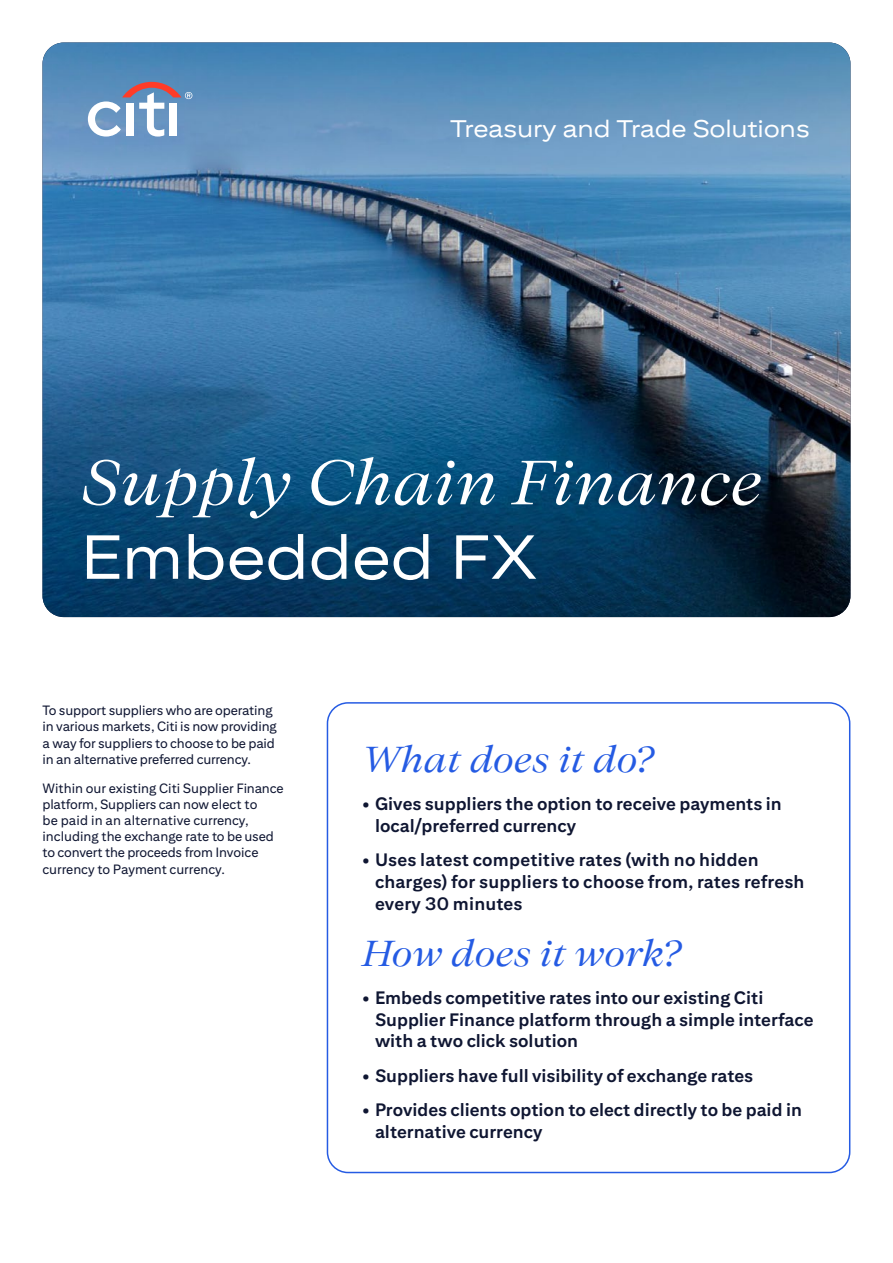
<style>
.page{position:relative;width:893px;height:1263px;background:#fff}
.page>*{position:absolute;margin:0;border:0;box-sizing:border-box;transform-origin:0 0}
.t1{font:italic 62.1px "Citi Serif Display";letter-spacing:-.005em;color:#fff}
.t2{font:62.1px "Citi Sans Display";letter-spacing:-.005em;color:#fff}
.t3{font:italic 36px "Citi Serif Display";letter-spacing:-.01em;color:#255be3}
.t4{font:24px "Citi Sans Display";letter-spacing:-.01em;color:#fff}
.t5{font:700 18px/21.6px "Citi Sans Text";color:#0f1632}
.t6{font:13.5px/16.2px "Citi Sans Text";letter-spacing:-.01em;color:#0f1632}
</style>
<div class="page">
<img style="left:43px;top:43px;width:807px;height:574px">
<div style="left:327px;top:702px;width:523px;height:471px;border:2px solid #255be3;border-radius:21px"></div>
<svg style="left:88px;top:82px;width:104px;height:55px"></svg>
<h3 class="t4" style="left:450px;top:114px;width:361px">Treasury and Trade Solutions</h3>
<h1 class="t1" style="left:80px;top:445px;width:683px">Supply Chain Finance</h1>
<h1 class="t2" style="left:80px;top:521px;width:458px">Embedded FX</h1>
<p class="t6" style="left:43px;top:702px;width:236px">To support suppliers who are operating in various markets, Citi is now providing a way for suppliers to choose to be paid in an alternative preferred currency.</p>
<p class="t6" style="left:43px;top:779px;width:242px">Within our existing Citi Supplier Finance platform, Suppliers can now elect to<br>be paid in an alternative currency, including the exchange rate to be used to convert the proceeds from Invoice currency to Payment currency.</p>
<h2 class="t3" style="left:362px;top:738px;width:292px">What does it do?</h2>
<p class="t5" style="left:375px;top:793px;width:408px;text-indent:-13px">• Gives suppliers the option to receive payments in local/preferred currency</p>
<p class="t5" style="left:375px;top:849px;width:431px;text-indent:-13px">• Uses latest competitive rates (with no hidden charges) for suppliers to choose from, rates refresh every 30 minutes</p>
<h2 class="t3" style="left:362px;top:931px;width:320px">How does it work?</h2>
<p class="t5" style="left:375px;top:987px;width:440px;text-indent:-13px">• Embeds competitive rates into our existing Citi<br>Supplier Finance platform through a simple interface with a two click solution</p>
<p class="t5" style="left:362px;top:1064px;width:393px">• Suppliers have full visibility of exchange rates</p>
<p class="t5" style="left:375px;top:1099px;width:428px;text-indent:-13px">• Provides clients option to elect directly to be paid in alternative currency</p>
</div>
